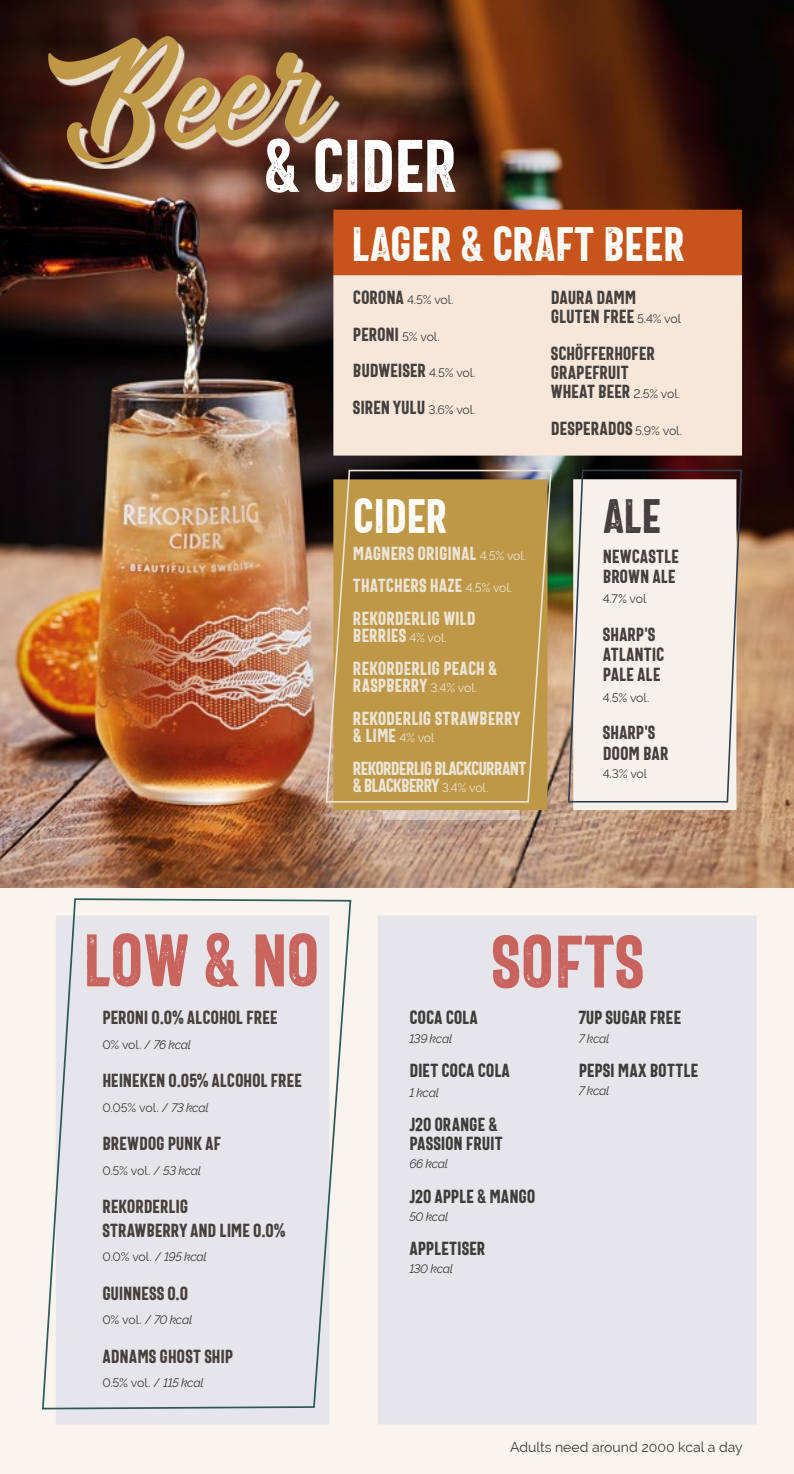
<style>
.page{position:relative;width:794px;height:1474px;background:#fff}
.page>*{position:absolute;margin:0;border:0;box-sizing:border-box;transform-origin:0 0}
.t1{font:149.45px "Heather Oliver";color:#be9847}
.t2{font:75.25px "The Bartender Cond Sans Press";letter-spacing:-.01em;color:#c8635e}
.t3{font:75.25px "The Bartender Cond Sans Press";letter-spacing:-.01em;color:#fff}
.t4{font:49px "The Bartender Cond Sans Press";letter-spacing:-.01em;color:#fff}
.t5{font:49px "The Bartender Cond Sans Press";color:#45403d}
.t6{font:19.25px/20.3px "The Bartender Cond Sans";letter-spacing:-.005em;color:#45403d}
.t7{font:19.25px/32.4px "The Bartender Cond Sans";letter-spacing:-.005em;color:#ece4d6}
.t8{font:19.25px/19.2px "The Bartender Cond Sans";letter-spacing:-.005em;color:#3c3c3b}
.t9{font:19.25px/32.4px "The Bartender Cond Sans";letter-spacing:-.04em;color:#ece4d6}
.t10{font:14px "Raleway";color:#3c3c3b}
.t11{font:12.25px "Raleway";color:#3c3c3b}
.t12{font:italic 12.25px "Raleway";letter-spacing:-.025em;color:#3c3c3b}
.s1{font-family:"The Bartender Cond Sans";font-size:19.25px;color:#45403d}
.s2{font-family:"Raleway";font-size:12.25px;color:#3c3c3b}
.s3{font-family:"Raleway";font-size:12.25px}
.s4{font-style:italic}
</style>
<div class="page">
<div style="left:0;top:0;width:794px;height:1473px;background:#f9f4ed"></div>
<img style="left:0;top:0;width:794px;height:887px">
<svg style="left:383px;top:810px;width:137px;height:10px"></svg>
<svg style="left:573px;top:803px;width:163px;height:7px"></svg>
<svg style="left:549px;top:468px;width:211px;height:335px"></svg>
<svg style="left:53px;top:41px;width:286px;height:128px;background:#896558"></svg>
<div style="left:333px;top:275px;width:409px;height:180px;background:#f7e7da"></div>
<div style="left:333px;top:210px;width:409px;height:65px;background:#c7551b"></div>
<div style="left:56px;top:1410px;width:273px;height:14px;background:#e6e6ea"></div>
<div style="left:378px;top:916px;width:378px;height:508px;background:#e6e6ea"></div>
<svg style="left:42px;top:898px;width:310px;height:512px;background:#e5e5e7"></svg>
<svg style="left:333px;top:803px;width:214px;height:7px"></svg>
<svg style="left:307px;top:469px;width:263px;height:334px;background:#b4924e"></svg>
<h1 class="t1" style="left:45px;top:4px;width:281px;rotate:-3deg">B eer</h1>
<h2 class="t3" style="left:263px;top:124px;width:195px">&amp; CIDER</h2>
<h3 class="t4" style="left:351px;top:217px;width:335px">LAGER &amp; CRAFT BEER</h3>
<p class="t11" style="left:353px;top:292px;width:102px"><span class="s1">CORONA</span> 4.5% vol.</p>
<p class="t6" style="left:353px;top:316px;width:124px;line-height:36.6px">PERONI <span class="s2">5% vol.<br></span>BUDWEISER <span class="s2">4.5% vol.<br></span>SIREN YULU <span class="s2">3.6% vol.</span></p>
<p class="t6" style="left:551px;top:288px;width:132px;line-height:19.2px">DAURA DAMM<br>GLUTEN FREE <span class="s2">5.4% vol</span></p>
<p class="t6" style="left:551px;top:344px;width:131px;line-height:19.2px">SCHÖFFERHOFER<br>GRAPEFRUIT<br>WHEAT BEER <span class="s2">2.5% vol.</span></p>
<p class="t6" style="left:551px;top:419px;width:133px">DESPERADOS <span class="s2">5.9% vol.</span></p>
<h3 class="t4" style="left:353px;top:488px;width:96px">CIDER</h3>
<p class="t7" style="left:353px;top:537px;width:175px">MAGNERS ORIGINAL <span class="s3">4.5% vol.<br></span>THATCHERS HAZE <span class="s3">4.5% vol.<br></span>REKORDERLIG WILD</p>
<p class="t7" style="left:353px;top:620px;width:146px">BERRIES <span class="s3">4% vol.<br></span>REKORDERLIG PEACH &amp;</p>
<p class="t7" style="left:353px;top:670px;width:169px">RASPBERRY <span class="s3">3.4% vol.<br></span>REKODERLIG STRAWBERRY</p>
<p class="t9" style="left:353px;top:719px;width:175px">&amp; LIME <span class="s3">4% vol<br></span>REKORDERLIG BLACKCURRANT</p>
<p class="t9" style="left:353px;top:769px;width:137px">&amp; BLACKBERRY <span class="s3">3.4% vol.</span></p>
<h3 class="t5" style="left:603px;top:488px;width:60px">ALE</h3>
<p class="t6" style="left:603px;top:546px;width:78px">NEWCASTLE<br>BROWN ALE</p>
<p class="t11" style="left:603px;top:592px;width:45px">4.7% vol</p>
<p class="t6" style="left:603px;top:624px;width:63px">SHARP'S<br>ATLANTIC<br>PALE ALE</p>
<p class="t11" style="left:603px;top:690px;width:48px">4.5% vol.</p>
<p class="t6" style="left:603px;top:723px;width:67px">SHARP'S<br>DOOM BAR</p>
<p class="t11" style="left:603px;top:766px;width:46px">4.3% vol</p>
<h2 class="t2" style="left:83px;top:919px;width:239px">LOW &amp; NO</h2>
<p class="t6" style="left:102px;top:1008px;width:177px">PERONI 0.0% ALCOHOL FREE</p>
<p class="t11" style="left:102px;top:1037px;width:90px">0% vol. / <span class="s4">76 kcal</span></p>
<p class="t6" style="left:102px;top:1070px;width:201px">HEINEKEN 0.05% ALCOHOL FREE</p>
<p class="t11" style="left:102px;top:1100px;width:108px">0.05% vol. / <span class="s4">73 kcal</span></p>
<p class="t6" style="left:102px;top:1133px;width:120px">BREWDOG PUNK AF</p>
<p class="t11" style="left:102px;top:1163px;width:100px">0.5% vol. / <span class="s4">53 kcal</span></p>
<p class="t6" style="left:102px;top:1195px;width:184px;line-height:23.6px">REKORDERLIG<br>STRAWBERRY AND LIME 0.0%</p>
<p class="t11" style="left:102px;top:1249px;width:106px">0.0% vol. / <span class="s4">195 kcal</span></p>
<p class="t6" style="left:102px;top:1283px;width:87px">GUINNESS 0.0</p>
<p class="t11" style="left:102px;top:1312px;width:91px">0% vol. / <span class="s4">70 kcal</span></p>
<p class="t6" style="left:102px;top:1346px;width:132px">ADNAMS GHOST SHIP</p>
<p class="t11" style="left:102px;top:1375px;width:103px">0.5% vol. / <span class="s4">115 kcal</span></p>
<h2 class="t2" style="left:491px;top:920px;width:154px">SOFTS</h2>
<p class="t8" style="left:409px;top:1008px;width:70px">COCA COLA</p>
<p class="t12" style="left:409px;top:1031px;width:44px">139 kcal</p>
<p class="t8" style="left:409px;top:1060px;width:102px">DIET COCA COLA</p>
<p class="t12" style="left:409px;top:1085px;width:31px">1 kcal</p>
<p class="t8" style="left:409px;top:1115px;width:95px">J20 ORANGE &amp;<br>PASSION FRUIT</p>
<p class="t12" style="left:409px;top:1156px;width:40px">66 kcal</p>
<p class="t8" style="left:409px;top:1186px;width:127px">J20 APPLE &amp; MANGO</p>
<p class="t12" style="left:409px;top:1209px;width:40px">50 kcal</p>
<p class="t8" style="left:409px;top:1239px;width:77px">APPLETISER</p>
<p class="t12" style="left:409px;top:1261px;width:45px">130 kcal</p>
<p class="t8" style="left:578px;top:1008px;width:104px">7UP SUGAR FREE</p>
<p class="t12" style="left:578px;top:1031px;width:32px">7 kcal</p>
<p class="t8" style="left:578px;top:1060px;width:121px">PEPSI MAX BOTTLE</p>
<p class="t12" style="left:578px;top:1083px;width:32px">7 kcal</p>
<p class="t10" style="left:510px;top:1439px;width:234px">Adults need around 2000 kcal a day</p>
</div>
